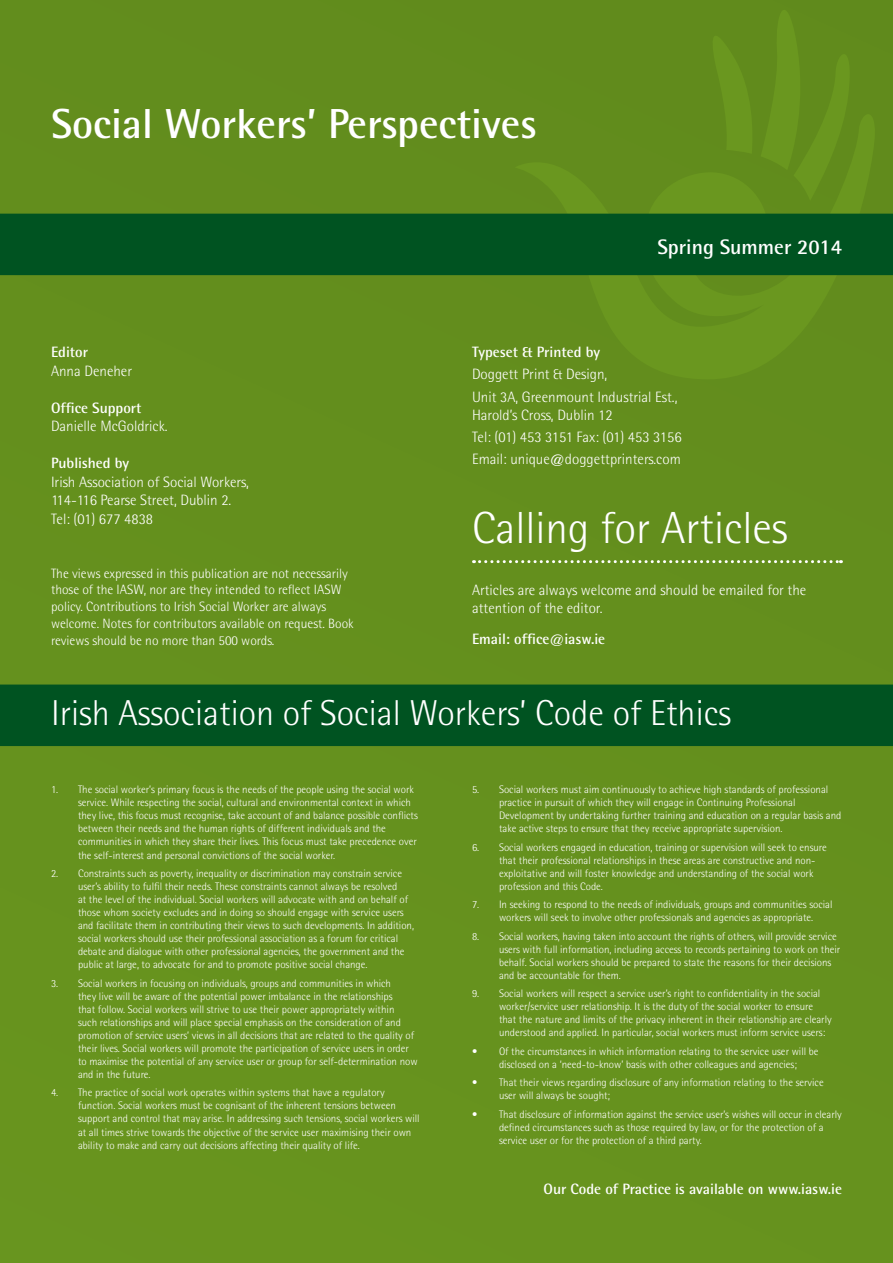
<style>
.page{position:relative;width:893px;height:1263px;background:#65901d}
.page>*{position:absolute;margin:0;border:0;box-sizing:border-box;transform-origin:0 0}
.t1{font:300 45px "Rotis Semi Sans";color:#fff}
.t2{font:700 42px "Rotis Semi Sans";color:#fff}
.t3{font:300 36px "Rotis Semi Sans";color:#fff}
.t4{font:700 21px "Rotis Semi Sans";color:#fff}
.t5{font:300 15px/22.4px "Rotis Semi Sans";color:#fff}
.t6{font:700 15px "Rotis Semi Sans";color:#fff}
.t7{font:300 13.5px/16.8px "Rotis Semi Sans";color:#fff}
.t8{font:300 10.8px/13px "Rotis Semi Sans";color:#fff}
</style>
<div class="page">
<svg style="left:514px;top:213px;width:362px;height:63px"></svg>
<div style="left:0;top:214px;width:893px;height:61px;background:#005321"></div>
<svg style="left:473px;top:560px;width:368px;height:3px"></svg>
<div style="left:0;top:684px;width:893px;height:62px;background:#005321"></div>
<h2 class="t2" style="left:51px;top:98px;width:488px">Social Workers’ Perspectives</h2>
<h3 class="t4" style="left:657px;top:234px;width:186px">Spring Summer 2014</h3>
<h3 class="t6" style="left:51px;top:343px;width:38px">Editor</h3>
<h3 class="t5" style="left:51px;top:359px;width:83px">Anna Deneher</h3>
<h3 class="t6" style="left:51px;top:398px;width:92px">Office Support</h3>
<h3 class="t5" style="left:51px;top:415px;width:118px">Danielle McGoldrick.</h3>
<h3 class="t6" style="left:51px;top:454px;width:80px">Published by</h3>
<h3 class="t5" style="left:51px;top:472px;width:199px;line-height:18.6px">Irish Association of Social Workers,<br>114-116 Pearse Street, Dublin 2.<br>Tel: (01) 677 4838</h3>
<p class="t7" style="left:51px;top:565px;width:304px">The views expressed in this publication are not necessarily those of the IASW, nor are they intended to reflect IASW policy. Contributions to Irish Social Worker are always welcome. Notes for contributors available on request. Book reviews should be no more than 500 words.</p>
<h3 class="t6" style="left:472px;top:343px;width:130px">Typeset &amp; Printed by</h3>
<h3 class="t5" style="left:472px;top:363px;width:207px">Doggett Print &amp; Design,<br>Unit 3A, Greenmount Industrial Est.,</h3>
<h3 class="t5" style="left:472px;top:403px;width:211px">Harold’s Cross, Dublin 12<br>Tel: (01) 453 3151 Fax: (01) 453 3156<br>Email: unique@doggettprinters.com</h3>
<h1 class="t1" style="left:472px;top:502px;width:317px">Calling for Articles</h1>
<h3 class="t5" style="left:472px;top:581px;width:336px;line-height:18px">Articles are always welcome and should be emailed for the attention of the editor.</h3>
<h3 class="t6" style="left:472px;top:630px;width:135px">Email: office@iasw.ie</h3>
<h3 class="t3" style="left:51px;top:692px;width:681px">Irish Association of Social Workers’ Code of Ethics</h3>
<p class="t8" style="left:78px;top:783px;width:341px;text-indent:-27px">1. The social worker’s primary focus is the needs of the people using the social work service. While respecting the social, cultural and environmental context in which they live, this focus must recognise, take account of and balance possible conflicts between their needs and the human rights of different individuals and the communities in which they share their lives. This focus must take precedence over the self-interest and personal convictions of the social worker.</p>
<p class="t8" style="left:78px;top:867px;width:338px;text-indent:-27px">2. Constraints such as poverty, inequality or discrimination may constrain service user’s ability to fulfil their needs. These constraints cannot always be resolved<br>at the level of the individual. Social workers will advocate with and on behalf of those whom society excludes and in doing so should engage with service users and facilitate them in contributing their views to such developments. In addition, social workers should use their professional association as a forum for critical debate and dialogue with other professional agencies, the government and the public at large, to advocate for and to promote positive social change.</p>
<p class="t8" style="left:78px;top:976px;width:341px;text-indent:-27px">3. Social workers in focusing on individuals, groups and communities in which<br>they live will be aware of the potential power imbalance in the relationships<br>that follow. Social workers will strive to use their power appropriately within<br>such relationships and will place special emphasis on the consideration of and promotion of service users’ views in all decisions that are related to the quality of their lives. Social workers will promote the participation of service users in order to maximise the potential of any service user or group for self-determination now and in the future.</p>
<p class="t8" style="left:78px;top:1086px;width:343px;text-indent:-27px">4. The practice of social work operates within systems that have a regulatory function. Social workers must be cognisant of the inherent tensions between support and control that may arise. In addressing such tensions, social workers will at all times strive towards the objective of the service user maximising their own ability to make and carry out decisions affecting their quality of life.</p>
<p class="t8" style="left:499px;top:783px;width:344px;text-indent:-27px">5. Social workers must aim continuously to achieve high standards of professional practice in pursuit of which they will engage in Continuing Professional Development by undertaking further training and education on a regular basis and take active steps to ensure that they receive appropriate supervision.</p>
<p class="t8" style="left:499px;top:841px;width:329px;text-indent:-27px">6. Social workers engaged in education, training or supervision will seek to ensure that their professional relationships in these areas are constructive and non&shy;exploitative and will foster knowledge and understanding of the social work profession and this Code.</p>
<p class="t8" style="left:499px;top:898px;width:335px;text-indent:-27px">7. In seeking to respond to the needs of individuals, groups and communities social workers will seek to involve other professionals and agencies as appropriate.</p>
<p class="t8" style="left:499px;top:929px;width:343px;text-indent:-27px">8. Social workers, having taken into account the rights of others, will provide service users with full information, including access to records pertaining to work on their behalf. Social workers should be prepared to state the reasons for their decisions and be accountable for them.</p>
<p class="t8" style="left:499px;top:987px;width:334px;text-indent:-27px">9. Social workers will respect a service user’s right to confidentiality in the social worker/service user relationship. It is the duty of the social worker to ensure that the nature and limits of the privacy inherent in their relationship are clearly understood and applied. In particular, social workers must inform service users:</p>
<p class="t8" style="left:472px;top:1045px;width:348px;text-align:center">• Of the circumstances in which information relating to the service user will be disclosed on a ‘need-to-know’ basis with other colleagues and agencies;</p>
<p class="t8" style="left:499px;top:1076px;width:326px;text-indent:-27px">• That their views regarding disclosure of any information relating to the service user will always be sought;</p>
<p class="t8" style="left:499px;top:1107px;width:344px;text-indent:-27px">• That disclosure of information against the service user’s wishes will occur in clearly defined circumstances such as those required by law, or for the protection of a service user or for the protection of a third party.</p>
<h3 class="t6" style="left:544px;top:1179px;width:300px">Our Code of Practice is available on www.iasw.ie</h3>
</div>
